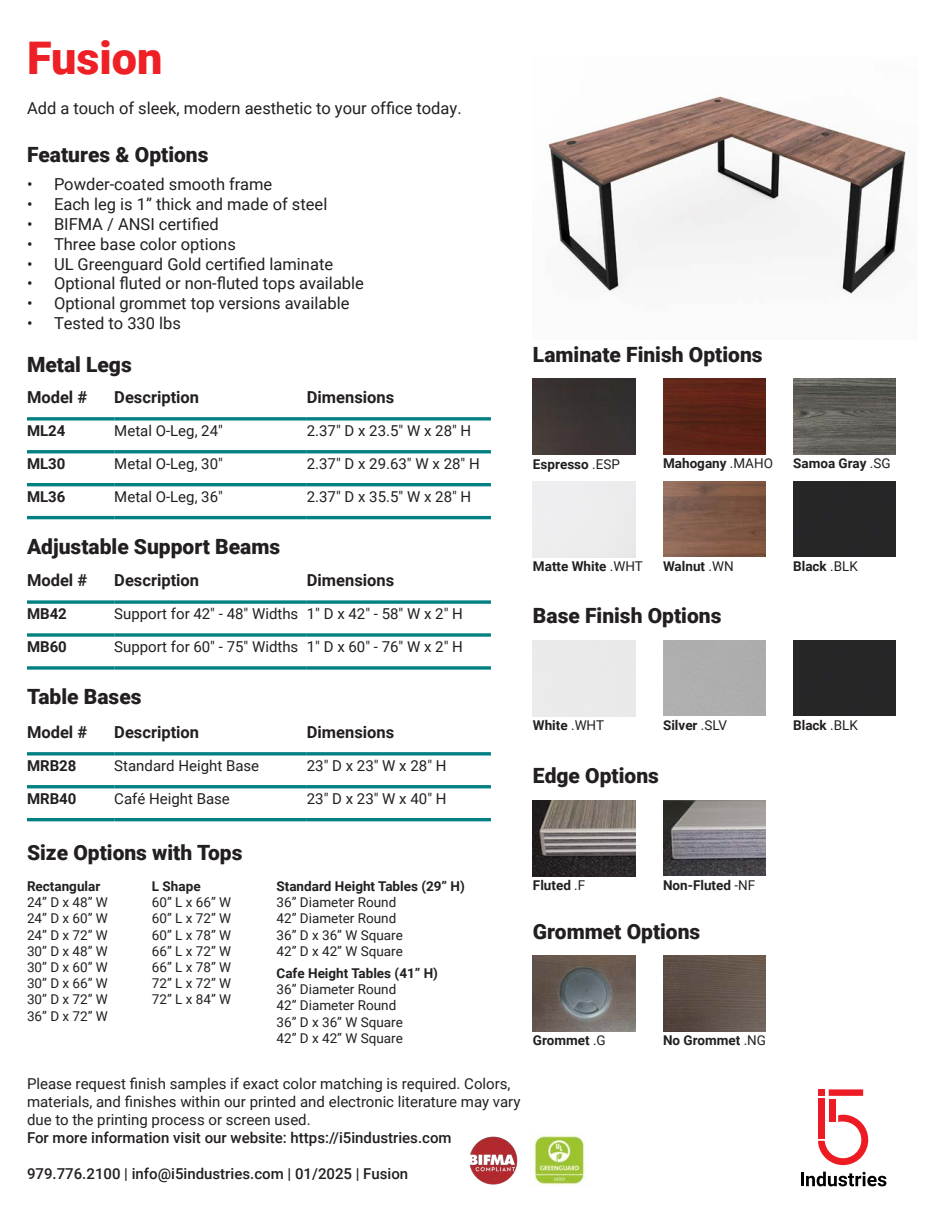
<style>
.page{position:relative;width:945px;height:1215px;background:#fff}
.page>*{position:absolute;margin:0;border:0;box-sizing:border-box;transform-origin:0 0}
.t1{font:900 45px "Roboto";color:#ee2026}
.t2{font:900 21px "Roboto";color:#231f20}
.t3{font:16.5px "Roboto";color:#231f20}
.t4{font:700 16.5px "Roboto";color:#231f20}
.t5{font:15px/18px "Roboto";color:#231f20}
.t6{font:500 15px "Roboto";color:#231f20}
.t7{font:700 15px "Roboto";color:#231f20}
.t8{font:13.5px "Roboto";color:#231f20}
.t9{font:700 13.5px "Roboto";color:#231f20}
.s1{font-weight:400}
</style>
<div class="page">
<hr style="left:801px;top:1172px;width:3px;height:14px;background:#000">
<svg style="left:806px;top:1172px;width:80px;height:14px"></svg>
<div style="left:818px;top:1089px;width:7px;height:7px;background:#ed1c24"></div>
<div style="left:829px;top:1089px;width:34px;height:7px;background:#ed1c24"></div>
<div style="left:818px;top:1098px;width:7px;height:40px;background:#ed1c24"></div>
<div style="left:829px;top:1099px;width:7px;height:23px;background:#ed1c24"></div>
<svg style="left:818px;top:1115px;width:51px;height:50px"></svg>
<img style="left:469px;top:1136px;width:48px;height:48px">
<img style="left:534px;top:1133px;width:51px;height:53px">
<img style="left:533px;top:379px;width:103px;height:75px">
<img style="left:793px;top:379px;width:103px;height:75px">
<img style="left:663px;top:379px;width:103px;height:75px">
<div style="left:793px;top:481px;width:103px;height:76px;background:#262626"></div>
<img style="left:663px;top:481px;width:103px;height:76px">
<div style="left:793px;top:640px;width:103px;height:76px;background:#262626"></div>
<img style="left:533px;top:800px;width:103px;height:76px">
<img style="left:663px;top:800px;width:103px;height:76px">
<svg style="left:27px;top:417px;width:87px;height:4px"></svg>
<svg style="left:114px;top:417px;width:193px;height:4px"></svg>
<svg style="left:307px;top:417px;width:184px;height:4px"></svg>
<hr style="left:27px;top:450px;width:87px;height:3px;background:#008080">
<hr style="left:114px;top:450px;width:193px;height:3px;background:#008080">
<hr style="left:307px;top:450px;width:184px;height:3px;background:#008080">
<hr style="left:27px;top:483px;width:87px;height:3px;background:#008080">
<hr style="left:114px;top:483px;width:193px;height:3px;background:#008080">
<hr style="left:307px;top:483px;width:184px;height:3px;background:#008080">
<hr style="left:27px;top:516px;width:87px;height:3px;background:#008080">
<hr style="left:114px;top:516px;width:193px;height:3px;background:#008080">
<hr style="left:307px;top:516px;width:184px;height:3px;background:#008080">
<svg style="left:27px;top:600px;width:87px;height:4px"></svg>
<svg style="left:114px;top:600px;width:193px;height:4px"></svg>
<svg style="left:307px;top:600px;width:184px;height:4px"></svg>
<svg style="left:27px;top:633px;width:87px;height:4px"></svg>
<svg style="left:114px;top:633px;width:193px;height:4px"></svg>
<svg style="left:307px;top:633px;width:184px;height:4px"></svg>
<svg style="left:27px;top:666px;width:87px;height:4px"></svg>
<svg style="left:114px;top:666px;width:193px;height:4px"></svg>
<svg style="left:307px;top:666px;width:184px;height:4px"></svg>
<svg style="left:27px;top:752px;width:87px;height:4px"></svg>
<svg style="left:114px;top:752px;width:193px;height:4px"></svg>
<svg style="left:307px;top:752px;width:184px;height:4px"></svg>
<hr style="left:27px;top:785px;width:87px;height:3px;background:#008080">
<hr style="left:114px;top:785px;width:193px;height:3px;background:#008080">
<hr style="left:307px;top:785px;width:184px;height:3px;background:#008080">
<hr style="left:27px;top:818px;width:87px;height:3px;background:#008080">
<hr style="left:114px;top:818px;width:193px;height:3px;background:#008080">
<hr style="left:307px;top:818px;width:184px;height:3px;background:#008080">
<img style="left:546px;top:96px;width:363px;height:198px">
<img style="left:533px;top:956px;width:103px;height:75px">
<img style="left:663px;top:956px;width:103px;height:75px">
<p class="t1" style="left:27px;top:27px;width:137px">Fusion</p>
<p class="t3" style="left:27px;top:97px;width:436px">Add a touch of sleek, modern aesthetic to your office today.</p>
<p class="t2" style="left:27px;top:140px;width:183px">Features &amp; Options</p>
<p class="t3" style="left:27px;top:173px;width:247px">• Powder-coated smooth frame</p>
<p class="t3" style="left:27px;top:193px;width:302px">• Each leg is 1” thick and made of steel</p>
<p class="t3" style="left:27px;top:213px;width:193px">• BIFMA / ANSI certified</p>
<p class="t3" style="left:27px;top:232px;width:210px">• Three base color options</p>
<p class="t3" style="left:27px;top:252px;width:308px">• UL Greenguard Gold certified laminate</p>
<p class="t3" style="left:27px;top:272px;width:338px">• Optional fluted or non-fluted tops available</p>
<p class="t3" style="left:27px;top:292px;width:324px">• Optional grommet top versions available</p>
<p class="t3" style="left:27px;top:312px;width:156px">• Tested to 330 lbs</p>
<p class="t2" style="left:27px;top:350px;width:106px">Metal Legs</p>
<p class="t4" style="left:27px;top:386px;width:62px">Model #</p>
<p class="t4" style="left:114px;top:386px;width:86px">Description</p>
<p class="t4" style="left:307px;top:386px;width:89px">Dimensions</p>
<p class="t7" style="left:27px;top:420px;width:40px">ML24</p>
<p class="t5" style="left:114px;top:421px;width:110px">Metal O-Leg, 24"</p>
<p class="t5" style="left:307px;top:421px;width:166px">2.37" D x 23.5" W x 28" H</p>
<p class="t7" style="left:27px;top:453px;width:40px">ML30</p>
<p class="t5" style="left:114px;top:454px;width:110px">Metal O-Leg, 30"</p>
<p class="t5" style="left:307px;top:454px;width:174px">2.37" D x 29.63" W x 28" H</p>
<p class="t7" style="left:27px;top:486px;width:40px">ML36</p>
<p class="t5" style="left:114px;top:487px;width:110px">Metal O-Leg, 36"</p>
<p class="t5" style="left:307px;top:487px;width:166px">2.37" D x 35.5" W x 28" H</p>
<p class="t2" style="left:27px;top:532px;width:255px">Adjustable Support Beams</p>
<p class="t4" style="left:27px;top:569px;width:62px">Model #</p>
<p class="t4" style="left:114px;top:569px;width:86px">Description</p>
<p class="t4" style="left:307px;top:569px;width:89px">Dimensions</p>
<p class="t7" style="left:27px;top:604px;width:41px">MB42</p>
<p class="t5" style="left:114px;top:605px;width:186px">Support for 42" - 48" Widths</p>
<p class="t5" style="left:307px;top:605px;width:158px">1" D x 42" - 58" W x 2" H</p>
<p class="t7" style="left:27px;top:637px;width:41px">MB60</p>
<p class="t5" style="left:114px;top:638px;width:186px">Support for 60" - 75" Widths</p>
<p class="t5" style="left:307px;top:638px;width:158px">1" D x 60" - 76" W x 2" H</p>
<p class="t2" style="left:27px;top:682px;width:116px">Table Bases</p>
<p class="t4" style="left:27px;top:721px;width:62px">Model #</p>
<p class="t4" style="left:114px;top:721px;width:86px">Description</p>
<p class="t4" style="left:307px;top:721px;width:89px">Dimensions</p>
<p class="t7" style="left:27px;top:755px;width:51px">MRB28</p>
<p class="t5" style="left:114px;top:756px;width:146px">Standard Height Base</p>
<p class="t5" style="left:307px;top:756px;width:141px">23" D x 23" W x 28" H</p>
<p class="t7" style="left:27px;top:788px;width:51px">MRB40</p>
<p class="t5" style="left:114px;top:789px;width:117px">Café Height Base</p>
<p class="t5" style="left:307px;top:789px;width:141px">23" D x 23" W x 40" H</p>
<p class="t2" style="left:533px;top:339px;width:231px">Laminate Finish Options</p>
<p class="t9" style="left:533px;top:455px;width:88px">Espresso <span class="s1">.ESP</span></p>
<p class="t9" style="left:663px;top:454px;width:111px">Mahogany <span class="s1">.MAHO</span></p>
<p class="t9" style="left:793px;top:454px;width:99px">Samoa Gray <span class="s1">.SG</span></p>
<p class="t9" style="left:533px;top:557px;width:112px">Matte White <span class="s1">.WHT</span></p>
<p class="t9" style="left:663px;top:557px;width:72px">Walnut <span class="s1">.WN</span></p>
<p class="t9" style="left:793px;top:557px;width:66px">Black <span class="s1">.BLK</span></p>
<p class="t2" style="left:533px;top:601px;width:190px">Base Finish Options</p>
<p class="t9" style="left:533px;top:716px;width:73px">White <span class="s1">.WHT</span></p>
<p class="t9" style="left:663px;top:716px;width:66px">Silver <span class="s1">.SLV</span></p>
<p class="t9" style="left:793px;top:716px;width:66px">Black <span class="s1">.BLK</span></p>
<p class="t2" style="left:533px;top:761px;width:127px">Edge Options</p>
<p class="t2" style="left:27px;top:838px;width:217px">Size Options with Tops</p>
<p class="t9" style="left:27px;top:877px;width:75px">Rectangular</p>
<p class="t8" style="left:27px;top:893px;width:82px">24” D x 48” W</p>
<p class="t8" style="left:27px;top:909px;width:82px">24” D x 60” W</p>
<p class="t8" style="left:27px;top:925px;width:82px">24” D x 72” W</p>
<p class="t8" style="left:27px;top:941px;width:82px">30” D x 48” W</p>
<p class="t8" style="left:27px;top:958px;width:82px">30” D x 60” W</p>
<p class="t8" style="left:27px;top:974px;width:82px">30” D x 66” W</p>
<p class="t8" style="left:27px;top:990px;width:82px">30” D x 72” W</p>
<p class="t8" style="left:27px;top:1006px;width:82px">36” D x 72” W</p>
<p class="t9" style="left:152px;top:877px;width:50px">L Shape</p>
<p class="t8" style="left:152px;top:893px;width:81px">60” L x 66” W</p>
<p class="t8" style="left:152px;top:909px;width:81px">60” L x 72” W</p>
<p class="t8" style="left:152px;top:925px;width:81px">60” L x 78” W</p>
<p class="t8" style="left:152px;top:941px;width:81px">66” L x 72” W</p>
<p class="t8" style="left:152px;top:958px;width:81px">66” L x 78” W</p>
<p class="t8" style="left:152px;top:974px;width:81px">72” L x 72” W</p>
<p class="t8" style="left:152px;top:990px;width:81px">72” L x 84” W</p>
<p class="t9" style="left:277px;top:877px;width:190px">Standard Height Tables (29” H)</p>
<p class="t8" style="left:277px;top:893px;width:121px">36” Diameter Round</p>
<p class="t8" style="left:277px;top:909px;width:121px">42” Diameter Round</p>
<p class="t8" style="left:277px;top:925px;width:128px">36” D x 36” W Square</p>
<p class="t8" style="left:277px;top:941px;width:128px">42” D x 42” W Square</p>
<p class="t9" style="left:277px;top:964px;width:163px">Cafe Height Tables (41” H)</p>
<p class="t8" style="left:277px;top:980px;width:121px">36” Diameter Round</p>
<p class="t8" style="left:277px;top:996px;width:121px">42” Diameter Round</p>
<p class="t8" style="left:277px;top:1012px;width:128px">36” D x 36” W Square</p>
<p class="t8" style="left:277px;top:1029px;width:128px">42” D x 42” W Square</p>
<p class="t5" style="left:27px;top:1074px;width:495px">Please request finish samples if exact color matching is required. Colors, materials, and finishes within our printed and electronic literature may vary due to the printing process or screen used.</p>
<p class="t6" style="left:27px;top:1127px;width:426px">For more information visit our website: https://i5industries.com</p>
<p class="t6" style="left:27px;top:1163px;width:383px">979.776.2100 | info@i5industries.com | 01/2025 | Fusion</p>
<p class="t9" style="left:533px;top:876px;width:54px">Fluted <span class="s1">.F</span></p>
<p class="t9" style="left:663px;top:876px;width:94px">Non-Fluted <span class="s1">-NF</span></p>
<p class="t2" style="left:533px;top:917px;width:169px">Grommet Options</p>
<p class="t9" style="left:533px;top:1031px;width:74px">Grommet <span class="s1">.G</span></p>
<p class="t9" style="left:663px;top:1031px;width:105px">No Grommet <span class="s1">.NG</span></p>
</div>
